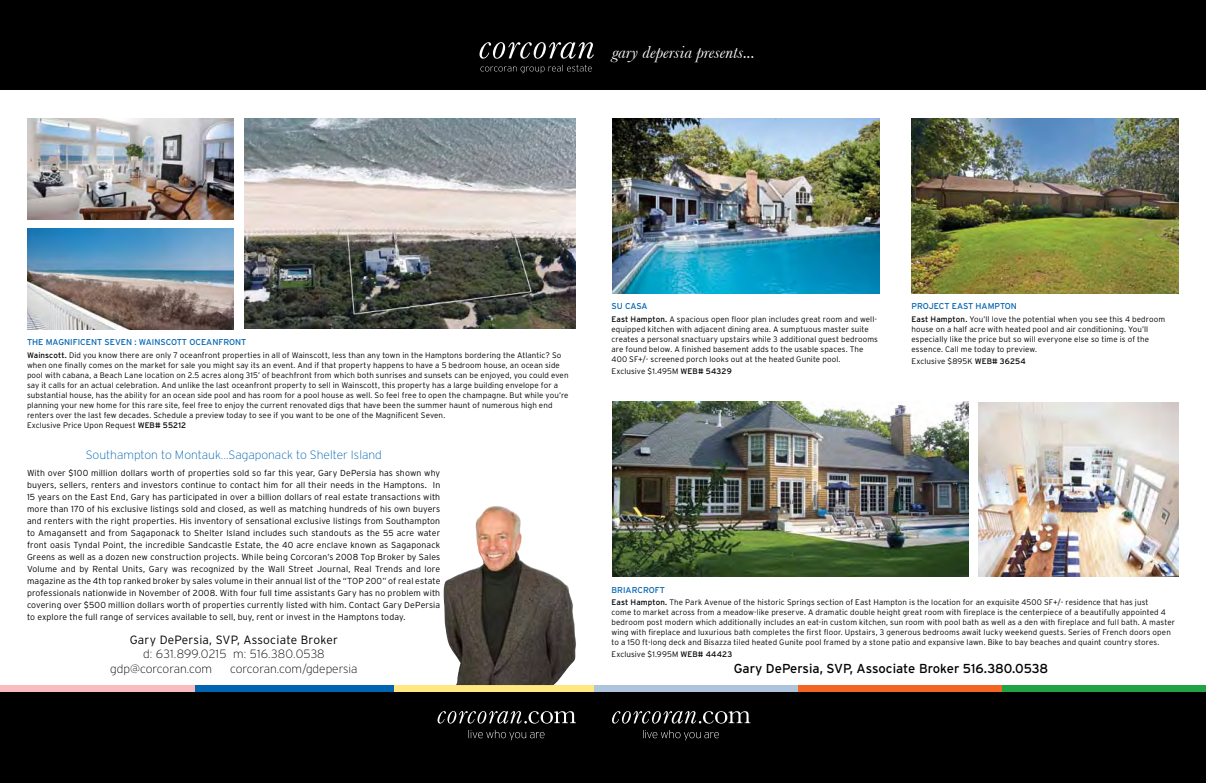
<style>
.page{position:relative;width:1206px;height:783px;background:#fff}
.page>*{position:absolute;margin:0;border:0;box-sizing:border-box;transform-origin:0 0}
.t1{font:italic 18px "Baskerville";letter-spacing:.005em;color:#fff}
.t2{font:13px "Interstate";color:#000}
.t3{font:200 12px "Interstate";color:#000}
.t4{font:200 12px "Interstate";color:#0064b1}
.t5{font:300 12px "Interstate";letter-spacing:.02em;color:#000}
.t6{font:300 8.8px/12px "Interstate";letter-spacing:.01em;color:#000;text-align:justify}
.t7{font:8.5px "Interstate";color:#0064b1}
.t8{font:300 8px/10px "Interstate";letter-spacing:.015em;color:#000}
.s1{font-weight:400}
</style>
<div class="page">
<div style="left:0;top:0;width:1206px;height:90px;background:#000"></div>
<div style="left:0;top:692px;width:1206px;height:91px;background:#000"></div>
<svg style="left:438px;top:711px;width:138px;height:13px"></svg>
<svg style="left:469px;top:730px;width:76px;height:10px"></svg>
<svg style="left:612px;top:711px;width:138px;height:13px"></svg>
<svg style="left:643px;top:730px;width:76px;height:10px"></svg>
<div style="left:0;top:685px;width:196px;height:7px;background:#f9bac0"></div>
<div style="left:196px;top:685px;width:199px;height:7px;background:#0064b1"></div>
<div style="left:395px;top:685px;width:199px;height:7px;background:#ffe781"></div>
<div style="left:594px;top:685px;width:204px;height:7px;background:#adc4dc"></div>
<div style="left:798px;top:685px;width:204px;height:7px;background:#f26522"></div>
<div style="left:1002px;top:685px;width:204px;height:7px;background:#20a345"></div>
<svg style="left:480px;top:42px;width:114px;height:17px"></svg>
<svg style="left:481px;top:65px;width:111px;height:8px"></svg>
<img style="left:244px;top:118px;width:332px;height:211px">
<img style="left:612px;top:402px;width:356px;height:175px">
<img style="left:612px;top:119px;width:267px;height:175px">
<img style="left:912px;top:119px;width:267px;height:175px">
<img style="left:978px;top:403px;width:201px;height:174px">
<img style="left:27px;top:118px;width:207px;height:102px">
<img style="left:27px;top:228px;width:207px;height:102px">
<img style="left:443px;top:506px;width:133px;height:179px">
<p class="t1" style="left:612px;top:41px;width:145px">gary depersia presents...</p>
<p class="t7" style="left:27px;top:338px;width:221px">THE MAGNIFICENT SEVEN : WAINSCOTT OCEANFRONT</p>
<p class="t8" style="left:27px;top:350px;width:543px"><span class="s1">WAINSCOTT.</span> Did you know there are only 7 oceanfront properties in all of Wainscott, less than any town in the Hamptons bordering the Atlantic? So when one finally comes on the market for sale you might say its an event. And if that property happens to have a 5 bedroom house, an ocean side pool with cabana, a Beach Lane location on 2.5 acres along 315’ of beachfront from which both sunrises and sunsets can be enjoyed, you could even say it calls for an actual celebration. And unlike the last oceanfront property to sell in Wainscott, this property has a large building envelope for a substantial house, has the ability for an ocean side pool and has room for a pool house as well. So feel free to open the champagne. But while you’re planning your new home for this rare site, feel free to enjoy the current renovated digs that have been the summer haunt of numerous high end renters over the last few decades. Schedule a preview today to see if you want to be one of the Magnificent Seven.<br>Exclusive Price Upon Request <span class="s1">WE B# 55212</span></p>
<p class="t4" style="left:86px;top:448px;width:298px">Southampton to Montauk...Sagaponack to Shelter Island</p>
<p class="t6" style="left:27px;top:466px;width:415px">With over $100 million dollars worth of properties sold so far this year, Gary DePersia has shown why buyers, sellers, renters and investors continue to contact him for all their needs in the Hamptons. In 15 years on the East End, Gary has participated in over a billion dollars of real estate transactions with more than 170 of his exclusive listings sold and closed, as well as matching hundreds of his own buyers and renters with the right properties. His inventory of sensational exclusive listings from Southampton to Amagansett and from Sagaponack to Shelter Island includes such standouts as the 55 acre water front oasis Tyndal Point, the incredible Sandcastle Estate, the 40 acre enclave known as Sagaponack Greens as well as a dozen new construction projects. While being Corcoran’s 2008 Top Broker by Sales Volume and by Rental Units, Gary was recognized by the Wall Street Journal, Real Trends and lore magazine as the 4th top ranked broker by sales volume in their annual list of the “TOP 200” of real estate professionals nationwide in November of 2008. With four full time assistants Gary has no problem with covering over $500 million dollars worth of properties currently listed with him. Contact Gary DePersia to explore the full range of services available to sell, buy, rent or invest in the Hamptons today.</p>
<p class="t5" style="left:130px;top:633px;width:210px">Gary DePersia, SVP, Associate Broker</p>
<p class="t3" style="left:143px;top:647px;width:183px">d: 631.899.0215 m: 516.380.0538</p>
<p class="t3" style="left:110px;top:662px;width:103px">gdp@corcoran.com</p>
<p class="t3" style="left:230px;top:662px;width:129px">corcoran.com/gdepersia</p>
<p class="t7" style="left:612px;top:302px;width:26px">SU CASA</p>
<p class="t8" style="left:612px;top:314px;width:268px"><span class="s1">EAST HAMPTON.</span> A spacious open floor plan includes great room and well&shy;equipped kitchen with adjacent dining area. A sumptuous master suite creates a personal snactuary upstairs while 3 additional guest bedrooms are found below. A finished basement adds to the usable spaces. The 400 SF+/- screened porch looks out at the heated Gunite pool.</p>
<p class="t8" style="left:612px;top:366px;width:122px">Exclusive $1.495M <span class="s1">WE B# 54329</span></p>
<p class="t7" style="left:912px;top:302px;width:107px">PROJECT EAST HAMPTON</p>
<p class="t8" style="left:912px;top:314px;width:255px"><span class="s1">EAST HAMPTON.</span> You’ll love the potential when you see this 4 bedroom house on a half acre with heated pool and air conditioning. You’ll especially like the price but so will everyone else so time is of the essence. Call me today to preview.</p>
<p class="t8" style="left:912px;top:356px;width:116px">Exclusive $895K <span class="s1">WE B# 36254</span></p>
<p class="t7" style="left:612px;top:585px;width:55px">BRIARCROFT</p>
<p class="t8" style="left:612px;top:597px;width:565px"><span class="s1">EAST HAMPTON.</span> The Park Avenue of the historic Springs section of East Hampton is the location for an exquisite 4500 SF+/- residence that has just<br>come to market across from a meadow-like preserve. A dramatic double height great room with fireplace is the centerpiece of a beautifully appointed 4 bedroom post modern which additionally includes an eat-in custom kitchen, sun room with pool bath as well as a den with fireplace and full bath. A master wing with fireplace and luxurious bath completes the first floor. Upstairs, 3 generous bedrooms await lucky weekend guests. Series of French doors open to a 150 ft-long deck and Bisazza tiled heated Gunite pool framed by a stone patio and expansive lawn. Bike to bay beaches and quaint country stores.</p>
<p class="t8" style="left:612px;top:649px;width:122px">Exclusive $1.995M <span class="s1">WE B# 44423</span></p>
<p class="t2" style="left:734px;top:662px;width:316px">GARY DEPERSIA, SVP, ASSOCIATE BROKER 516.380.0538</p>
</div>
